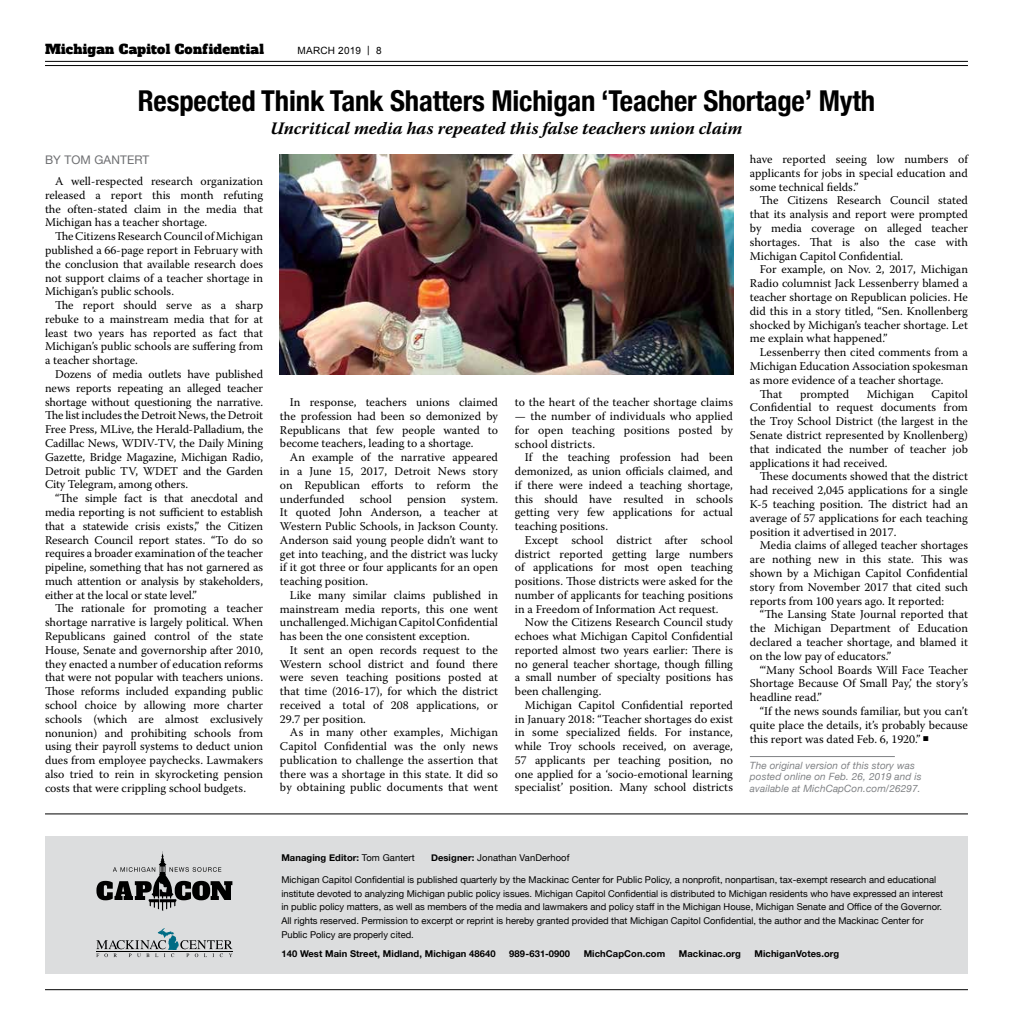
<style>
.page{position:relative;width:1013px;height:1035px;background:#fff}
.page>*{position:absolute;margin:0;border:0;box-sizing:border-box;transform-origin:0 0}
.t1{font:700 condensed 28.75px "Helvetica Neue";letter-spacing:-.005em;color:#000}
.t2{font:italic 700 17.5px "Warnock Pro";color:#000}
.t3{font:13.12px "Alfa Slab One";letter-spacing:.02em;color:#000}
.t4{font:11.88px/13.8px "Warnock Pro";color:#000;text-align:justify}
.t5{font:11.88px "Helvetica Neue";letter-spacing:.01em;color:#6d6e71}
.t6{font:italic 10px/11.2px "Helvetica Neue";letter-spacing:.01em;color:#808285}
.t7{font:10px "Arial";letter-spacing:.02em;color:#000}
.t8{font:9.38px/13.8px "Helvetica Neue";color:#000}
.t9{font:700 9.38px "Helvetica Neue";letter-spacing:.01em;color:#000}
.s1{font-weight:400}
.s2{font-weight:700}
</style>
<div class="page">
<hr style="left:45px;top:61px;width:923px;height:1px;background:#000">
<hr style="left:45px;top:65px;width:923px;height:1px;background:#000">
<hr style="left:45px;top:989px;width:923px;height:1px;background:#000">
<div style="left:45px;top:836px;width:349px;height:137px;background:#dcddde"></div>
<hr style="left:45px;top:814px;width:923px;height:1px;background:#000">
<div style="left:259px;top:836px;width:709px;height:137px;background:#dcddde"></div>
<svg style="left:96px;top:851px;width:136px;height:60px"></svg>
<svg style="left:96px;top:928px;width:136px;height:29px"></svg>
<hr style="left:750px;top:756px;width:144px;height:1px;background:#808285">
<img style="left:280px;top:154px;width:453px;height:221px">
<p class="t3" style="left:45px;top:41px;width:220px">Michigan Capitol Confidential</p>
<p class="t7" style="left:298px;top:44px;width:85px">MARCH 2019 | 8</p>
<h1 class="t1" style="left:138px;top:77px;width:739px">Respected Think Tank Shatters Michigan ‘Teacher Shortage’ Myth</h1>
<h2 class="t2" style="left:270px;top:118px;width:473px">Uncritical media has repeated this false teachers union claim</h2>
<p class="t5" style="left:45px;top:152px;width:106px">BY TOM GANTERT</p>
<p class="t4" style="left:45px;top:174px;width:219px;text-indent:10px">A well-respected research organization released a report this month refuting the often-stated claim in the media that Michigan has a teacher shortage.</p>
<p class="t4" style="left:45px;top:229px;width:219px;text-indent:10px">The Citizens Research Council of Michigan published a 66-page report in February with the conclusion that available research does not support claims of a teacher shortage in Michigan’s public schools.</p>
<p class="t4" style="left:45px;top:298px;width:219px;text-indent:10px">The report should serve as a sharp rebuke to a mainstream media that for at least two years has reported as fact that Michigan’s public schools are suffering from a teacher shortage.</p>
<p class="t4" style="left:45px;top:367px;width:219px;text-indent:10px">Dozens of media outlets have published news reports repeating an alleged teacher shortage without questioning the narrative.<br>The list includes the Detroit News, the Detroit Free Press, MLive, the Herald-Palladium, the Cadillac News, WDIV-TV, the Daily Mining Gazette, Bridge Magazine, Michigan Radio, Detroit public TV, WDET and the Garden City Telegram, among others.</p>
<p class="t4" style="left:45px;top:491px;width:219px;text-indent:10px">“The simple fact is that anecdotal and media reporting is not sufficient to establish that a statewide crisis exists,” the Citizen Research Council report states. “To do so requires a broader examination of the teacher pipeline, something that has not garnered as much attention or analysis by stakeholders, either at the local or state level.”</p>
<p class="t4" style="left:45px;top:601px;width:220px;text-indent:10px">The rationale for promoting a teacher shortage narrative is largely political. When Republicans gained control of the state House, Senate and governorship after 2010, they enacted a number of education reforms that were not popular with teachers unions.<br>Those reforms included expanding public school choice by allowing more charter schools (which are almost exclusively nonunion) and prohibiting schools from using their payroll systems to deduct union dues from employee paychecks. Lawmakers also tried to rein in skyrocketing pension costs that were crippling school budgets.</p>
<p class="t4" style="left:280px;top:395px;width:219px;text-indent:10px">In response, teachers unions claimed the profession had been so demonized by Republicans that few people wanted to become teachers, leading to a shortage.</p>
<p class="t4" style="left:280px;top:450px;width:219px;text-indent:10px">An example of the narrative appeared in a June 15, 2017, Detroit News story on Republican efforts to reform the underfunded</p>
<p class="t4" style="left:360px;top:492px;width:34px">school</p>
<p class="t4" style="left:407px;top:492px;width:41px">pension</p>
<p class="t4" style="left:280px;top:492px;width:219px;text-indent:181px">system.<br>It quoted John Anderson, a teacher at Western Public Schools, in Jackson County.<br>Anderson said young people didn’t want to get into teaching, and the district was lucky if it got three or four applicants for an open teaching position.</p>
<p class="t4" style="left:280px;top:588px;width:219px;text-indent:10px">Like many similar claims published in mainstream media reports, this one went unchallenged. Michigan Capitol Confidential has been the one consistent exception.</p>
<p class="t4" style="left:280px;top:643px;width:219px;text-indent:10px">It sent an open records request to the Western school district and found there were seven teaching positions posted at that time (2016-17), for which the district received a total of 208 applications, or 29.7 per position.</p>
<p class="t4" style="left:280px;top:725px;width:219px;text-indent:10px">As in many other examples, Michigan Capitol Confidential was the only news publication to challenge the assertion that there was a shortage in this state. It did so by obtaining public documents that went</p>
<p class="t4" style="left:515px;top:395px;width:219px">to the heart of the teacher shortage claims</p>
<p class="t4" style="left:515px;top:409px;width:219px">— the number of individuals who applied for open teaching positions posted by school districts.</p>
<p class="t4" style="left:515px;top:450px;width:219px;text-indent:10px">If the teaching profession had been demonized, as union officials claimed, and if there were indeed a teaching shortage, this should have resulted in schools getting very few applications for actual teaching positions.</p>
<p class="t4" style="left:515px;top:533px;width:219px;text-indent:10px">Except school district after school district reported getting large numbers of applications for most open teaching positions. Those districts were asked for the number of applicants for teaching positions in a Freedom of Information Act request.</p>
<p class="t4" style="left:515px;top:615px;width:219px;text-indent:10px">Now the Citizens Research Council study echoes what Michigan Capitol Confidential reported almost two years earlier: There is no general teacher shortage, though filling a small number of specialty positions has been challenging.</p>
<p class="t4" style="left:515px;top:698px;width:219px;text-indent:10px">Michigan Capitol Confidential reported in January 2018: “Teacher shortages do exist in some specialized fields. For instance, while Troy schools received, on average, 57 applicants per teaching position, no one applied for a ‘socio-emotional learning specialist’ position. Many school districts</p>
<p class="t4" style="left:750px;top:152px;width:219px">have reported seeing low numbers of applicants for jobs in special education and some technical fields.”</p>
<p class="t4" style="left:750px;top:193px;width:219px;text-indent:10px">The Citizens Research Council stated that its analysis and report were prompted by media coverage on alleged teacher shortages. That is also the case with Michigan Capitol Confidential.</p>
<p class="t4" style="left:750px;top:262px;width:219px;text-indent:10px">For example, on Nov. 2, 2017, Michigan Radio columnist Jack Lessenberry blamed a teacher shortage on Republican policies. He did this in a story titled, “Sen. Knollenberg shocked by Michigan’s teacher shortage. Let me explain what happened.”</p>
<p class="t4" style="left:760px;top:345px;width:209px">Lessenberry then cited comments from a</p>
<p class="t4" style="left:750px;top:359px;width:219px">Michigan Education Association spokesman</p>
<p class="t4" style="left:750px;top:373px;width:195px">as more evidence of a teacher shortage.</p>
<p class="t4" style="left:760px;top:387px;width:24px">That</p>
<p class="t4" style="left:800px;top:387px;width:51px">prompted</p>
<p class="t4" style="left:866px;top:387px;width:49px">Michigan</p>
<p class="t4" style="left:750px;top:387px;width:219px;text-indent:182px">Capitol Confidential to request documents from the Troy School District (the largest in the Senate district represented by Knollenberg) that indicated the number of teacher job applications it had received.</p>
<p class="t4" style="left:750px;top:469px;width:219px;text-indent:10px">These documents showed that the district had received 2,045 applications for a single K-5 teaching position. The district had an average of 57 applications for each teaching position it advertised in 2017.</p>
<p class="t4" style="left:750px;top:538px;width:219px;text-indent:10px">Media claims of alleged teacher shortages are nothing new in this state. This was shown by a Michigan Capitol Confidential story from November 2017 that cited such reports from 100 years ago. It reported:</p>
<p class="t4" style="left:750px;top:607px;width:219px;text-indent:10px">“The Lansing State Journal reported that the Michigan Department of Education declared a teacher shortage, and blamed it on the low pay of educators.”</p>
<p class="t4" style="left:750px;top:663px;width:219px;text-indent:10px">“‘Many School Boards Will Face Teacher Shortage Because Of Small Pay,’ the story’s headline read.”</p>
<p class="t4" style="left:750px;top:704px;width:219px;text-indent:10px">“If the news sounds familiar, but you can’t quite place the details, it’s probably because this report was dated Feb. 6, 1920.”</p>
<p class="t6" style="left:750px;top:760px;width:173px">The original version of this story was posted online on Feb. 26, 2019 and is available at MichCapCon.com/26297.</p>
<p class="t9" style="left:281px;top:851px;width:135px">Managing Editor: <span class="s1">Tom Gantert</span></p>
<p class="t8" style="left:431px;top:852px;width:140px"><span class="s2">Designer:</span> Jonathan VanDerhoof</p>
<p class="t8" style="left:281px;top:873px;width:663px">Michigan Capitol Confidential is published quarterly by the Mackinac Center for Public Policy, a nonprofit, nonpartisan, tax-exempt research and educational institute devoted to analyzing Michigan public policy issues. Michigan Capitol Confidential is distributed to Michigan residents who have expressed an interest in public policy matters, as well as members of the media and lawmakers and policy staff in the Michigan House, Michigan Senate and Office of the Governor.<br>All rights reserved. Permission to excerpt or reprint is hereby granted provided that Michigan Capitol Confidential, the author and the Mackinac Center for Public Policy are properly cited.</p>
<p class="t9" style="left:281px;top:946px;width:216px">140 West Main Street, Midland, Michigan 48640</p>
<p class="t9" style="left:509px;top:946px;width:62px">989-631-0900</p>
<p class="t9" style="left:583px;top:946px;width:83px">MichCapCon.com</p>
<p class="t9" style="left:679px;top:946px;width:63px">Mackinac.org</p>
<p class="t9" style="left:754px;top:946px;width:86px">MichiganVotes.org</p>
</div>
